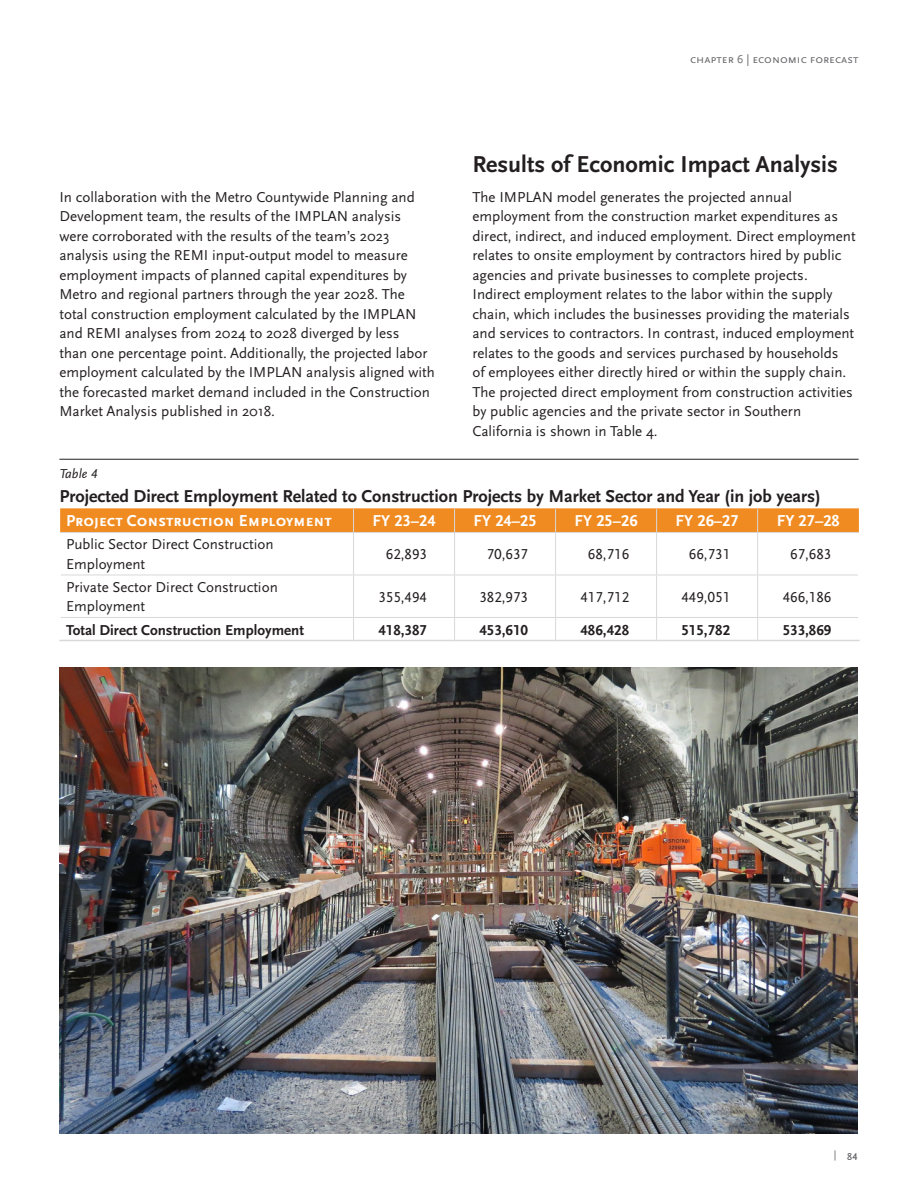
<style>
.page{position:relative;width:918px;height:1188px;background:#fff}
.page>*{position:absolute;margin:0;border:0;box-sizing:border-box;transform-origin:0 0}
.Heading_3{font:700 24px "Scala Sans Pro";color:#231f20}
.t1{font:700 18px "Scala Sans Pro";color:#231f20}
.Heading_5_reversed{font:700 16.5px "Scala Sans Pro";color:#fff}
.Body_text_10_13{font:15px/19.5px "Scala Sans Pro";color:#231f20}
.Table_text_10_13{font:15px/19.5px "Scala Sans Pro";color:#231f20}
.Table_text_10_13_Tabular_Lining{font:15px "Scala Sans Pro";color:#231f20}
.Table_text_10_13_Tabular_Lining-2{font:700 15px "Scala Sans Pro";color:#231f20}
.Table_text_10_13-2{font:700 15px "Scala Sans Pro";color:#231f20}
.t2{font:15px "Scala Sans Pro";color:#636366}
.t3{font:italic 13.5px "Scala Sans Pro";color:#231f20}
.t4{font:12px "Scala Sans Pro";color:#636366}
.s1{font-size:10.5px}
</style>
<div class="page">
<hr style="left:59px;top:459px;width:800px;height:1px;background:#231f20">
<div style="left:60px;top:508px;width:799px;height:24px;background:#f08b21"></div>
<hr style="left:61px;top:532px;width:293px;height:1px;background:#d8d8d8">
<hr style="left:354px;top:532px;width:101px;height:1px;background:#d8d8d8">
<hr style="left:353px;top:533px;width:1px;height:42px;background:#d8d8d8">
<hr style="left:455px;top:532px;width:101px;height:1px;background:#d8d8d8">
<hr style="left:454px;top:533px;width:1px;height:42px;background:#d8d8d8">
<hr style="left:556px;top:532px;width:101px;height:1px;background:#d8d8d8">
<hr style="left:555px;top:533px;width:1px;height:42px;background:#d8d8d8">
<hr style="left:657px;top:532px;width:101px;height:1px;background:#d8d8d8">
<hr style="left:656px;top:533px;width:1px;height:42px;background:#d8d8d8">
<hr style="left:758px;top:532px;width:100px;height:1px;background:#d8d8d8">
<hr style="left:757px;top:533px;width:1px;height:42px;background:#d8d8d8">
<hr style="left:61px;top:575px;width:293px;height:1px;background:#d8d8d8">
<hr style="left:354px;top:575px;width:101px;height:1px;background:#d8d8d8">
<hr style="left:353px;top:575px;width:1px;height:42px;background:#d8d8d8">
<hr style="left:455px;top:575px;width:101px;height:1px;background:#d8d8d8">
<hr style="left:454px;top:575px;width:1px;height:42px;background:#d8d8d8">
<hr style="left:556px;top:575px;width:101px;height:1px;background:#d8d8d8">
<hr style="left:555px;top:575px;width:1px;height:42px;background:#d8d8d8">
<hr style="left:657px;top:575px;width:101px;height:1px;background:#d8d8d8">
<hr style="left:656px;top:575px;width:1px;height:42px;background:#d8d8d8">
<hr style="left:758px;top:575px;width:100px;height:1px;background:#d8d8d8">
<hr style="left:757px;top:575px;width:1px;height:42px;background:#d8d8d8">
<hr style="left:61px;top:617px;width:293px;height:1px;background:#d8d8d8">
<hr style="left:354px;top:617px;width:101px;height:1px;background:#d8d8d8">
<svg style="left:353px;top:618px;width:1px;height:22px"></svg>
<hr style="left:455px;top:617px;width:101px;height:1px;background:#d8d8d8">
<svg style="left:454px;top:618px;width:1px;height:22px"></svg>
<hr style="left:556px;top:617px;width:101px;height:1px;background:#d8d8d8">
<svg style="left:555px;top:618px;width:1px;height:22px"></svg>
<hr style="left:657px;top:617px;width:101px;height:1px;background:#d8d8d8">
<svg style="left:656px;top:618px;width:1px;height:22px"></svg>
<hr style="left:758px;top:617px;width:100px;height:1px;background:#d8d8d8">
<svg style="left:757px;top:618px;width:1px;height:22px"></svg>
<hr style="left:59px;top:640px;width:295px;height:1px;background:#d8d8d8">
<hr style="left:354px;top:640px;width:101px;height:1px;background:#d8d8d8">
<hr style="left:455px;top:640px;width:101px;height:1px;background:#d8d8d8">
<hr style="left:556px;top:640px;width:101px;height:1px;background:#d8d8d8">
<hr style="left:657px;top:640px;width:101px;height:1px;background:#d8d8d8">
<hr style="left:758px;top:640px;width:102px;height:1px;background:#d8d8d8">
<img style="left:59px;top:668px;width:799px;height:466px">
<p class="Body_text_10_13" style="left:59px;top:187px;width:377px">In collaboration with the Metro Countywide Planning and Development team, the results of the IMPLAN analysis<br>were corroborated with the results of the team’s 2023 analysis using the REMI input-output model to measure employment impacts of planned capital expenditures by Metro and regional partners through the year 2028. The total construction employment calculated by the IMPLAN and REMI analyses from 2024 to 2028 diverged by less<br>than one percentage point. Additionally, the projected labor employment calculated by the IMPLAN analysis aligned with the forecasted market demand included in the Construction Market Analysis published in 2018.</p>
<p class="t4" style="left:690px;top:52px;width:170px">chapter 6 | economic forecast</p>
<p class="Heading_3" style="left:472px;top:151px;width:367px">Results of Economic Impact Analysis</p>
<p class="Body_text_10_13" style="left:472px;top:187px;width:385px">The IMPLAN model generates the projected annual employment from the construction market expenditures as direct, indirect, and induced employment. Direct employment relates to onsite employment by contractors hired by public agencies and private businesses to complete projects.<br>Indirect employment relates to the labor within the supply chain, which includes the businesses providing the materials and services to contractors. In contrast, induced employment relates to the goods and services purchased by households of employees either directly hired or within the supply chain.<br>The projected direct employment from construction activities by public agencies and the private sector in Southern California is shown in Table 4.</p>
<p class="t3" style="left:59px;top:465px;width:40px">Table 4</p>
<p class="t1" style="left:59px;top:485px;width:763px">Projected Direct Employment Related to Construction Projects by Market Sector and Year (in job years)</p>
<p class="Heading_5_reversed" style="left:66px;top:512px;width:267px">Project Construction Employment</p>
<p class="Heading_5_reversed" style="left:373px;top:512px;width:65px">FY 23–24</p>
<p class="Heading_5_reversed" style="left:474px;top:512px;width:65px">FY 24–25</p>
<p class="Heading_5_reversed" style="left:575px;top:512px;width:65px">FY 25–26</p>
<p class="Heading_5_reversed" style="left:676px;top:512px;width:65px">FY 26–27</p>
<p class="Heading_5_reversed" style="left:777px;top:512px;width:65px">FY 27–28</p>
<p class="Table_text_10_13" style="left:66px;top:535px;width:209px">Public Sector Direct Construction<br>Employment</p>
<p class="Table_text_10_13_Tabular_Lining" style="left:386px;top:546px;width:43px">62,893</p>
<p class="Table_text_10_13_Tabular_Lining" style="left:487px;top:546px;width:43px">70,637</p>
<p class="Table_text_10_13_Tabular_Lining" style="left:588px;top:546px;width:43px">68,716</p>
<p class="Table_text_10_13_Tabular_Lining" style="left:689px;top:546px;width:43px">66,731</p>
<p class="Table_text_10_13_Tabular_Lining" style="left:790px;top:546px;width:43px">67,683</p>
<p class="Table_text_10_13" style="left:66px;top:577px;width:213px">Private Sector Direct Construction<br>Employment</p>
<p class="Table_text_10_13_Tabular_Lining" style="left:378px;top:588px;width:50px">355,494</p>
<p class="Table_text_10_13_Tabular_Lining" style="left:479px;top:588px;width:50px">382,973</p>
<p class="Table_text_10_13_Tabular_Lining" style="left:580px;top:588px;width:50px">417,712</p>
<p class="Table_text_10_13_Tabular_Lining" style="left:681px;top:588px;width:50px">449,051</p>
<p class="Table_text_10_13_Tabular_Lining" style="left:783px;top:588px;width:50px">466,186</p>
<p class="Table_text_10_13-2" style="left:66px;top:621px;width:239px">Total Direct Construction Employment</p>
<p class="Table_text_10_13_Tabular_Lining-2" style="left:378px;top:621px;width:50px">418,387</p>
<p class="Table_text_10_13_Tabular_Lining-2" style="left:479px;top:621px;width:50px">453,610</p>
<p class="Table_text_10_13_Tabular_Lining-2" style="left:580px;top:621px;width:50px">486,428</p>
<p class="Table_text_10_13_Tabular_Lining-2" style="left:681px;top:621px;width:50px">515,782</p>
<p class="Table_text_10_13_Tabular_Lining-2" style="left:783px;top:621px;width:50px">533,869</p>
<p class="t2" style="left:834px;top:1146px;width:26px"><span class="s1">|</span> 84</p>
</div>
